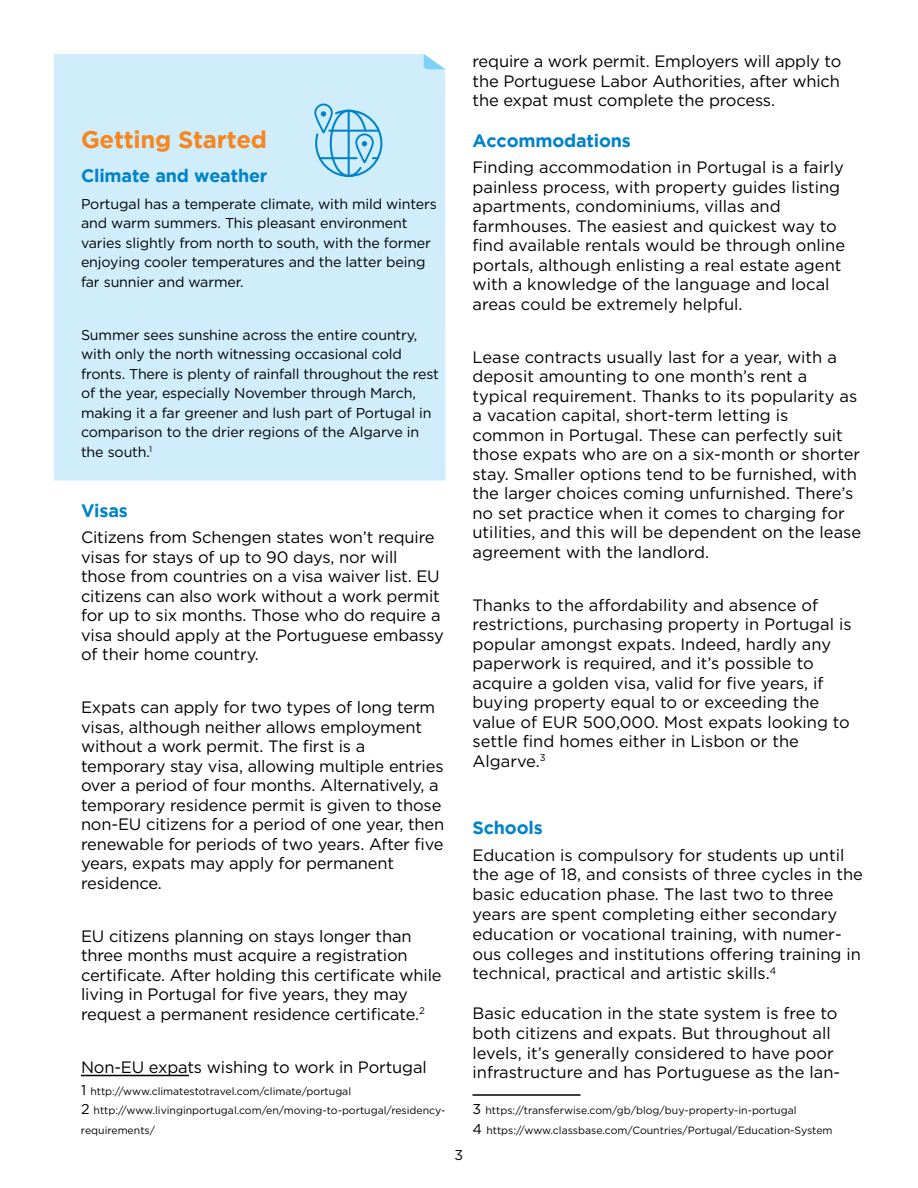
<style>
.page{position:relative;width:918px;height:1188px;background:#fff}
.page>*{position:absolute;margin:0;border:0;box-sizing:border-box;transform-origin:0 0}
.t1{font:700 24px "Gotham";letter-spacing:-.01em;color:#f6861f}
.t2{font:700 18px "Gotham";letter-spacing:-.01em;color:#0083ca}
.t3{font:16.5px/19.5px "Gotham";color:#000}
.t4{font:14.25px/19.5px "Gotham";letter-spacing:-.01em;color:#000}
.t5{font:10.5px/19.5px "Gotham";color:#000}
.s1{font-size:14.25px}
</style>
<div class="page">
<div style="left:54px;top:54px;width:392px;height:427px;background:#d0edfc"></div>
<svg style="left:424px;top:54px;width:21px;height:23px"></svg>
<hr style="left:81px;top:1075px;width:108px;height:1px;background:#000">
<svg style="left:313px;top:103px;width:69px;height:74px"></svg>
<hr style="left:472px;top:1094px;width:108px;height:2px;background:#000">
<h1 class="t1" style="left:81px;top:126px;width:188px">Getting Started</h1>
<p class="t2" style="left:81px;top:165px;width:188px">Climate and weather</p>
<p class="t4" style="left:81px;top:194px;width:357px">Portugal has a temperate climate, with mild winters and warm summers. This pleasant environment varies slightly from north to south, with the former enjoying cooler temperatures and the latter being far sunnier and warmer.</p>
<p class="t4" style="left:81px;top:325px;width:359px">Summer sees sunshine across the entire country, with only the north witnessing occasional cold fronts. There is plenty of rainfall throughout the rest of the year, especially November through March, making it a far greener and lush part of Portugal in comparison to the drier regions of the Algarve in the south.<sup>1</sup></p>
<p class="t2" style="left:81px;top:500px;width:48px">Visas</p>
<p class="t3" style="left:81px;top:527px;width:365px">Citizens from Schengen states won’t require visas for stays of up to 90 days, nor will those from countries on a visa waiver list. EU citizens can also work without a work permit for up to six months. Those who do require a visa should apply at the Portuguese embassy of their home country.</p>
<p class="t3" style="left:81px;top:697px;width:365px">Expats can apply for two types of long term visas, although neither allows employment without a work permit. The first is a temporary stay visa, allowing multiple entries over a period of four months. Alternatively, a temporary residence permit is given to those non-EU citizens for a period of one year, then renewable for periods of two years. After five years, expats may apply for permanent residence.</p>
<p class="t3" style="left:81px;top:926px;width:362px">EU citizens planning on stays longer than three months must acquire a registration certificate. After holding this certificate while living in Portugal for five years, they may request a permanent residence certificate.<sup>2</sup></p>
<p class="t3" style="left:81px;top:1057px;width:347px">Non-EU expats wishing to work in Portugal</p>
<p class="t5" style="left:81px;top:1081px;width:366px"><span class="s1">1</span> http://www.climatestotravel.com/climate/portugal<br><span class="s1">2</span> http://www.livinginportugal.com/en/moving-to-portugal/residency&shy;requirements/</p>
<p class="t4" style="left:455px;top:1145px;width:10px">3</p>
<p class="t3" style="left:472px;top:51px;width:371px;text-align:justify">require a work permit. Employers will apply to the Portuguese Labor Authorities, after which the expat must complete the process.</p>
<p class="t2" style="left:472px;top:130px;width:160px">Accommodations</p>
<p class="t3" style="left:472px;top:157px;width:374px">Finding accommodation in Portugal is a fairly painless process, with property guides listing apartments, condominiums, villas and farmhouses. The easiest and quickest way to find available rentals would be through online portals, although enlisting a real estate agent with a knowledge of the language and local areas could be extremely helpful.</p>
<p class="t3" style="left:472px;top:347px;width:390px">Lease contracts usually last for a year, with a deposit amounting to one month’s rent a typical requirement. Thanks to its popularity as a vacation capital, short-term letting is common in Portugal. These can perfectly suit those expats who are on a six-month or shorter stay. Smaller options tend to be furnished, with the larger choices coming unfurnished. There’s no set practice when it comes to charging for utilities, and this will be dependent on the lease agreement with the landlord.</p>
<p class="t3" style="left:472px;top:595px;width:381px">Thanks to the affordability and absence of restrictions, purchasing property in Portugal is popular amongst expats. Indeed, hardly any paperwork is required, and it’s possible to acquire a golden visa, valid for five years, if buying property equal to or exceeding the value of EUR 500,000. Most expats looking to settle find homes either in Lisbon or the Algarve.<sup>3</sup></p>
<p class="t2" style="left:472px;top:817px;width:72px">Schools</p>
<p class="t3" style="left:472px;top:844px;width:392px">Education is compulsory for students up until the age of 18, and consists of three cycles in the basic education phase. The last two to three years are spent completing either secondary education or vocational training, with numer&shy;ous colleges and institutions offering training in technical, practical and artistic skills.<sup>4</sup></p>
<p class="t3" style="left:472px;top:1003px;width:369px">Basic education in the state system is free to both citizens and expats. But throughout all levels, it’s generally considered to have poor infrastructure and has Portuguese as the lan-</p>
<p class="t5" style="left:472px;top:1101px;width:362px"><span class="s1">3</span> https://transferwise.com/gb/blog/buy-property-in-portugal<br><span class="s1">4</span> https://www.classbase.com/Countries/Portugal/Education-System</p>
</div>
